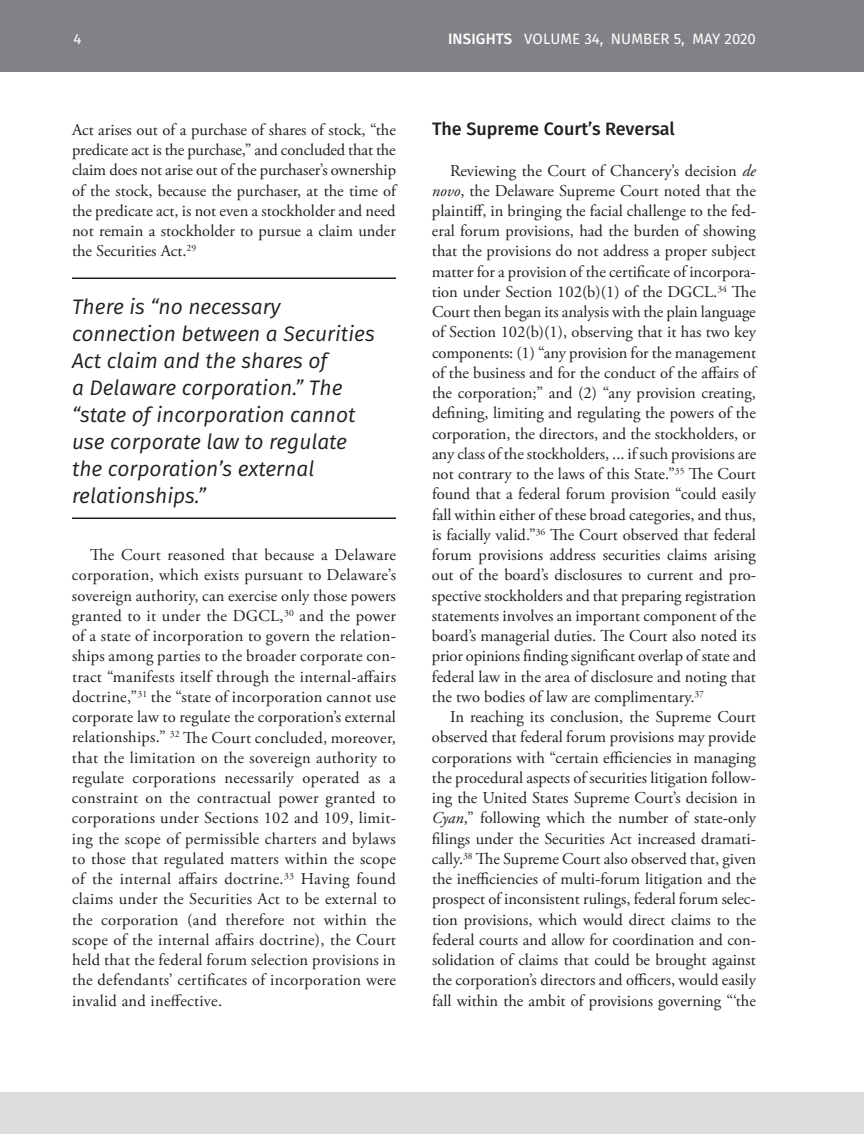
<style>
.page{position:relative;width:864px;height:1134px;background:#fff}
.page>*{position:absolute;margin:0;border:0;box-sizing:border-box;transform-origin:0 0}
.t1{font:italic 21px/27px "Fira Sans";color:#231f20}
.t2{font:500 18px "Fira Sans";color:#231f20}
.t3{font:16.5px/20.2px "Adobe Garamond Pro";color:#231f20;text-align:justify}
.t4{font:15px "Fira Sans";letter-spacing:.01em;color:#fff}
.s1{font-weight:500}
.s2{font-style:italic}
</style>
<div class="page">
<div style="left:0;top:0;width:864px;height:72px;background:#808285"></div>
<div style="left:0;top:1092px;width:864px;height:42px;background:#dcdddf"></div>
<hr style="left:72px;top:278px;width:324px;height:1px;background:#231f20">
<hr style="left:72px;top:518px;width:324px;height:1px;background:#231f20">
<p class="t4" style="left:74px;top:27px;width:9px">4</p>
<p class="t4" style="left:448px;top:27px;width:309px"><span class="s1">INSIGHTS</span> VOLUME 34, NUMBER 5, MAY 2020</p>
<p class="t3" style="left:72px;top:120px;width:326px">Act arises out of a purchase of shares of stock, “the predicate act is the purchase,” and concluded that the claim does not arise out of the purchaser’s ownership of the stock, because the purchaser, at the time of the predicate act, is not even a stockholder and need not remain a stockholder to pursue a claim under the Securities Act.<sup>29</sup></p>
<p class="t1" style="left:72px;top:292px;width:304px">There is “no necessary connection between a Securities<br>Act claim and the shares of<br>a Delaware corporation.” The “state of incorporation cannot use corporate law to regulate the corporation’s external relationships.”</p>
<p class="t3" style="left:72px;top:545px;width:326px;text-indent:18px">The Court reasoned that because a Delaware corporation, which exists pursuant to Delaware’s sovereign authority, can exercise only those powers granted to it under the DGCL,<sup>30</sup> and the power of a state of incorporation to govern the relation&shy;ships among parties to the broader corporate con&shy;tract “manifests itself through the internal-affairs doctrine,”<sup>31</sup> the “state of incorporation cannot use corporate law to regulate the corporation’s external relationships.” <sup>32</sup> The Court concluded, moreover, that the limitation on the sovereign authority to regulate corporations necessarily operated as a constraint on the contractual power granted to corporations under Sections 102 and 109, limit&shy;ing the scope of permissible charters and bylaws to those that regulated matters within the scope of the internal affairs doctrine.<sup>33</sup> Having found claims under the Securities Act to be external to the corporation (and therefore not within the scope of the internal affairs doctrine), the Court held that the federal forum selection provisions in the defendants’ certificates of incorporation were invalid and ineffective.</p>
<p class="t2" style="left:432px;top:115px;width:244px">The Supreme Court’s Reversal</p>
<p class="t3" style="left:432px;top:161px;width:326px;text-indent:18px">Reviewing the Court of Chancery’s decision <span class="s2">de novo</span>, the Delaware Supreme Court noted that the plaintiff, in bringing the facial challenge to the fed&shy;eral forum provisions, had the burden of showing that the provisions do not address a proper subject matter for a provision of the certificate of incorpora&shy;tion under Section 102(b)(1) of the DGCL.<sup>34</sup> The Court then began its analysis with the plain language of Section 102(b)(1), observing that it has two key components: (1) “any provision for the management of the business and for the conduct of the affairs of the corporation;” and (2) “any provision creating, defining, limiting and regulating the powers of the corporation, the directors, and the stockholders, or any class of the stockholders, ... if such provisions are not contrary to the laws of this State.”<sup>35</sup> The Court found that a federal forum provision “could easily fall within either of these broad categories, and thus, is facially valid.”<sup>36</sup> The Court observed that federal forum provisions address securities claims arising out of the board’s disclosures to current and pro&shy;spective stockholders and that preparing registration statements involves an important component of the board’s managerial duties. The Court also noted its prior opinions finding significant overlap of state and federal law in the area of disclosure and noting that the two bodies of law are complimentary.<sup>37</sup></p>
<p class="t3" style="left:432px;top:707px;width:326px;text-indent:18px">In reaching its conclusion, the Supreme Court observed that federal forum provisions may provide corporations with “certain efficiencies in managing the procedural aspects of securities litigation follow&shy;ing the United States Supreme Court’s decision in <span class="s2">Cyan</span>,” following which the number of state-only filings under the Securities Act increased dramati&shy;cally.<sup>38</sup> The Supreme Court also observed that, given the inefficiencies of multi-forum litigation and the prospect of inconsistent rulings, federal forum selec&shy;tion provisions, which would direct claims to the federal courts and allow for coordination and con&shy;solidation of claims that could be brought against the corporation’s directors and officers, would easily fall within the ambit of provisions governing “‘the</p>
</div>
